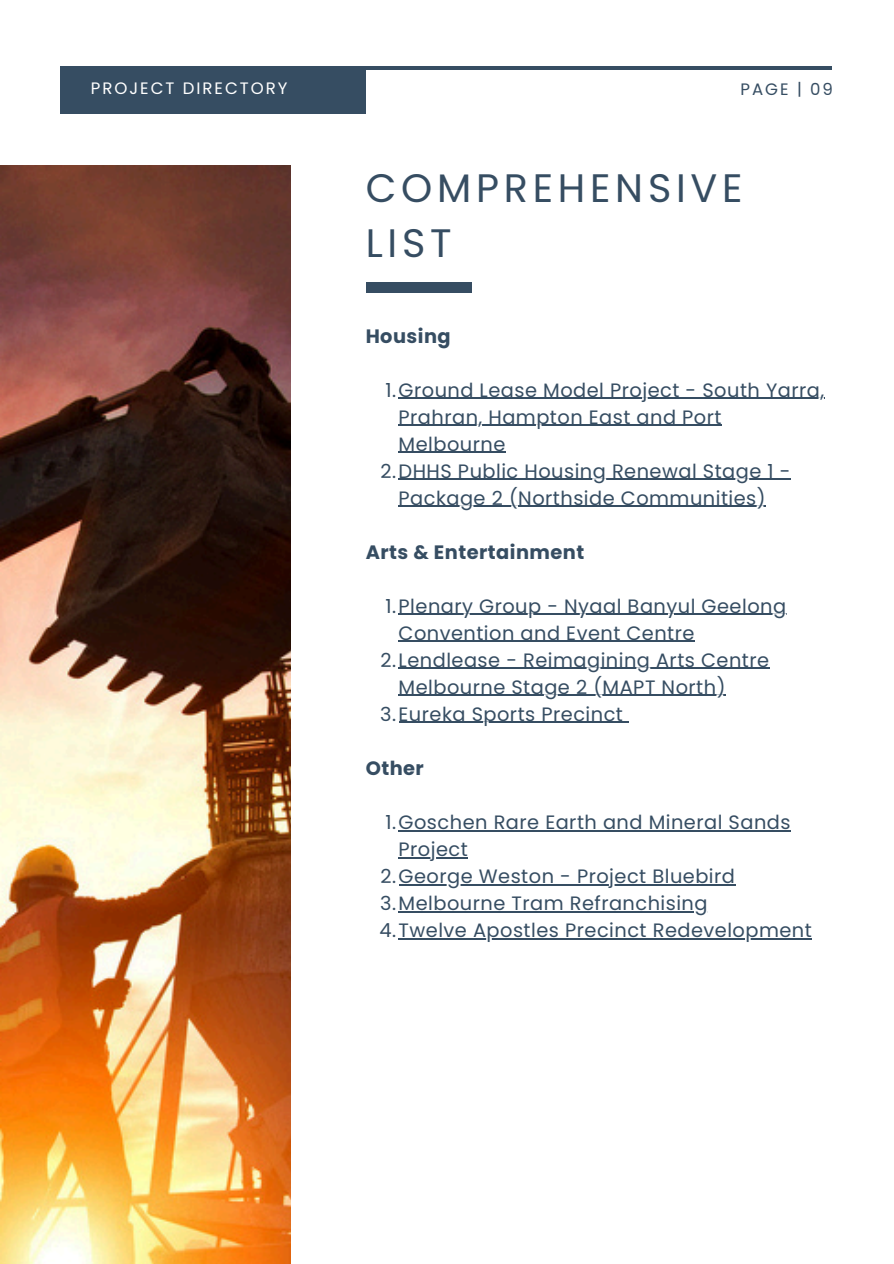
<style>
.page{position:relative;width:894px;height:1264px;background:#fff}
.page>*{position:absolute;margin:0;border:0;box-sizing:border-box;transform-origin:0 0}
.t1{font:39.75px/55.2px "Poppins";letter-spacing:.12em;color:#364d62}
.t2{font:19.35px/27px "Poppins";letter-spacing:.025em;color:#364d62}
.t3{font:700 19.35px "Poppins";letter-spacing:.025em;color:#364d62}
.t4{font:16.5px "Poppins";letter-spacing:.12em;color:#fff}
.t5{font:16.5px "Poppins";letter-spacing:.12em;color:#364d62}
</style>
<div class="page">
<hr style="left:61px;top:66px;width:770px;height:4px;background:#364d62">
<div style="left:61px;top:66px;width:304px;height:47px;background:#364d62"></div>
<img style="left:0;top:165px;width:290px;height:1098px">
<div style="left:365px;top:282px;width:106px;height:11px;background:#364d62"></div>
<hr style="left:398px;top:398px;width:426px;height:1px;background:#364d62">
<hr style="left:398px;top:425px;width:323px;height:1px;background:#364d62">
<hr style="left:398px;top:452px;width:107px;height:1px;background:#364d62">
<hr style="left:398px;top:479px;width:392px;height:1px;background:#364d62">
<hr style="left:398px;top:506px;width:367px;height:1px;background:#364d62">
<hr style="left:398px;top:614px;width:388px;height:1px;background:#364d62">
<hr style="left:398px;top:641px;width:296px;height:1px;background:#364d62">
<hr style="left:398px;top:668px;width:371px;height:1px;background:#364d62">
<hr style="left:398px;top:695px;width:327px;height:1px;background:#364d62">
<hr style="left:398px;top:722px;width:225px;height:1px;background:#364d62">
<hr style="left:398px;top:830px;width:392px;height:1px;background:#364d62">
<hr style="left:398px;top:857px;width:70px;height:1px;background:#364d62">
<hr style="left:398px;top:884px;width:337px;height:1px;background:#364d62">
<hr style="left:398px;top:911px;width:310px;height:1px;background:#364d62">
<hr style="left:398px;top:938px;width:414px;height:1px;background:#364d62">
<p class="t4" style="left:91px;top:77px;width:198px">PROJECT DIRECTORY</p>
<p class="t5" style="left:740px;top:78px;width:94px">PAGE | 09</p>
<p class="t1" style="left:365px;top:161px;width:378px">COMPREHENSIVE<br>LIST</p>
<p class="t3" style="left:365px;top:322px;width:87px">Housing</p>
<h1 class="t2" style="left:385px;top:376px;width:440px">1.Ground Lease Model Project - South Yarra,</h1>
<p class="t2" style="left:398px;top:403px;width:324px">Prahran, Hampton East and Port<br>Melbourne</p>
<h2 class="t2" style="left:380px;top:457px;width:411px">2.DHHS Public Housing Renewal Stage 1 -</h2>
<p class="t2" style="left:398px;top:484px;width:368px">Package 2 (Northside Communities)</p>
<p class="t3" style="left:365px;top:538px;width:220px">Arts &amp; Entertainment</p>
<h2 class="t2" style="left:398px;top:592px;width:389px;text-indent:-13px">1.Plenary Group - Nyaal Banyul Geelong<br>Convention and Event Centre</h2>
<p class="t2" style="left:380px;top:646px;width:390px">2.Lendlease - Reimagining Arts Centre</p>
<p class="t2" style="left:398px;top:673px;width:328px">Melbourne Stage 2 (MAPT North)</p>
<p class="t2" style="left:380px;top:700px;width:244px">3.Eureka Sports Precinct</p>
<h2 class="t3" style="left:365px;top:754px;width:60px">Other</h2>
<p class="t2" style="left:385px;top:808px;width:406px">1.Goschen Rare Earth and Mineral Sands</p>
<p class="t2" style="left:398px;top:835px;width:71px">Project</p>
<p class="t2" style="left:380px;top:862px;width:356px">2.George Weston - Project Bluebird</p>
<p class="t2" style="left:379px;top:889px;width:434px">3.Melbourne Tram Refranchising<br>4.Twelve Apostles Precinct Redevelopment</p>
</div>
